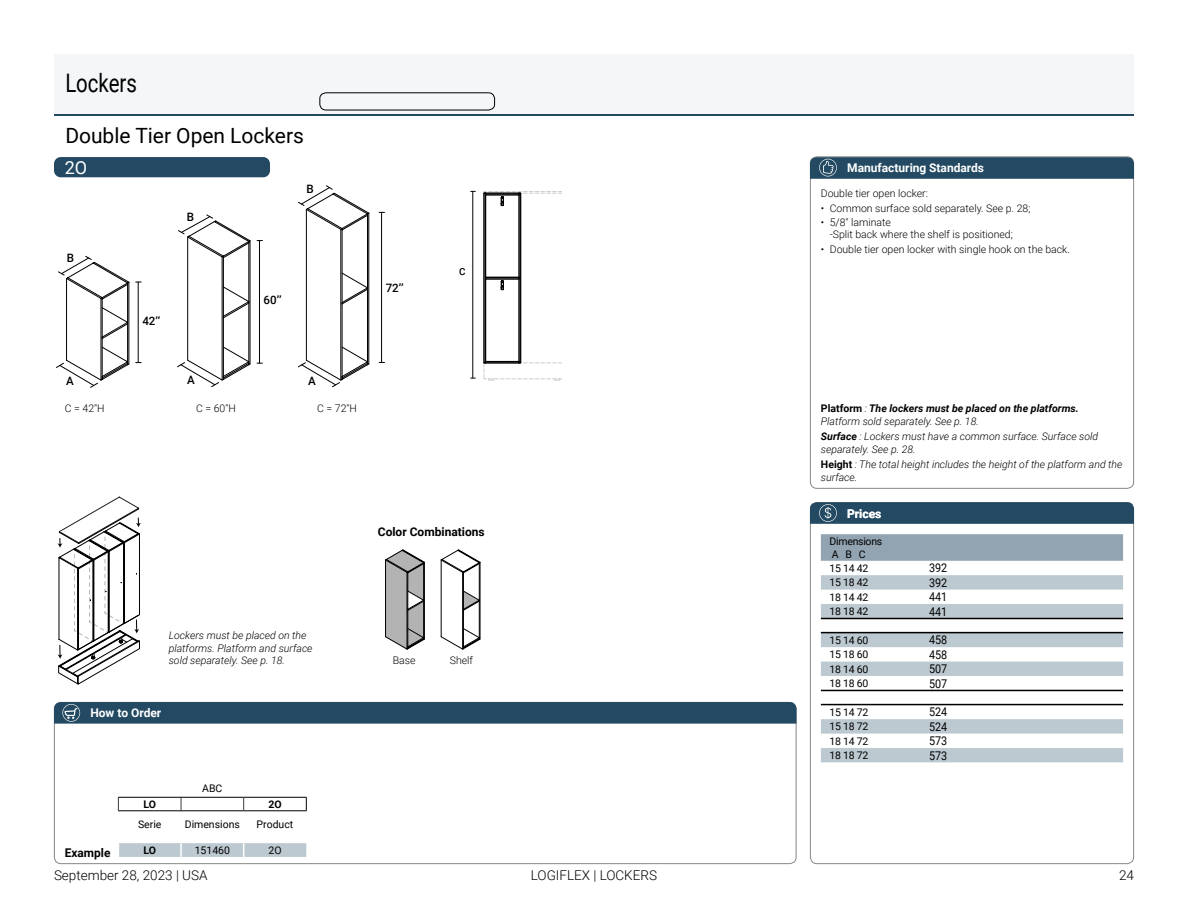
<style>
.page{position:relative;width:1188px;height:918px;background:#fff}
.page>*{position:absolute;margin:0;border:0;box-sizing:border-box;transform-origin:0 0}
.t1{font:25.5px "Roboto";color:#000;scale:.8 1}
.t2{font:21px "Roboto";color:#000}
.t3{font:18px "Roboto";color:#fff}
.t4{font:300 13.5px "Roboto";color:#000}
.t5{font:700 12px "Roboto";color:#fff}
.t6{font:12px "Roboto";letter-spacing:-.01em;color:#000;scale:.9 1}
.t7{font:700 12px "Roboto";color:#000}
.t8{font:500 11.55px "Roboto";color:#000}
.t9{font:italic 300 10.5px/12.6px "Roboto";color:#000}
.t10{font:300 10.5px/12px "Roboto";color:#000}
.t11{font:10.5px/13.5px "Roboto";letter-spacing:-.025em;color:#000}
.t12{font:italic 700 10.5px/12.6px "Roboto";color:#000}
.t13{font:10.5px "Roboto";color:#000}
.t14{font:700 10.5px "Roboto";color:#000}
.t15{font:500 9.75px "Roboto";color:#000}
.s1{font-style:normal}
.s2{font-weight:300}
.s3{font-weight:700}
.s4{font-weight:700;font-style:normal}
</style>
<div class="page">
<div style="left:810px;top:156px;width:324px;height:333px;border:1px solid #878787;border-radius:6px"></div>
<svg style="left:810px;top:157px;width:324px;height:22px;background:#294e67"></svg>
<div style="left:54px;top:702px;width:742px;height:22px;background:#244a63"></div>
<svg style="left:810px;top:502px;width:324px;height:22px;background:#294e66"></svg>
<hr style="left:54px;top:113px;width:1080px;height:3px;background:#244a63">
<div style="left:54px;top:54px;width:1080px;height:59px;background:#f4f6f7"></div>
<div style="left:54px;top:157px;width:216px;height:20px;background:#244a63;border-radius:7px"></div>
<hr style="left:138px;top:282px;width:1px;height:80px;background:#000">
<hr style="left:259px;top:241px;width:1px;height:122px;background:#000">
<hr style="left:381px;top:212px;width:1px;height:150px;background:#000">
<svg style="left:177px;top:214px;width:74px;height:173px"></svg>
<svg style="left:56px;top:256px;width:74px;height:132px"></svg>
<svg style="left:298px;top:185px;width:72px;height:202px"></svg>
<svg style="left:821px;top:534px;width:302px;height:27px;background:#93a5b2"></svg>
<svg style="left:821px;top:575px;width:302px;height:187px"></svg>
<svg style="left:441px;top:550px;width:40px;height:100px"></svg>
<svg style="left:385px;top:549px;width:40px;height:101px;background:#a3a3a3"></svg>
<hr style="left:821px;top:690px;width:302px;height:1px;background:#000">
<hr style="left:821px;top:704px;width:302px;height:1px;background:#000">
<hr style="left:821px;top:618px;width:302px;height:1px;background:#000">
<hr style="left:821px;top:632px;width:302px;height:1px;background:#000">
<svg style="left:58px;top:496px;width:83px;height:189px"></svg>
<svg style="left:484px;top:191px;width:78px;height:189px"></svg>
<hr style="left:473px;top:191px;width:1px;height:187px;background:#000">
<svg style="left:119px;top:843px;width:187px;height:14px;background:#bfcad1"></svg>
<svg style="left:181px;top:798px;width:1px;height:12px"></svg>
<svg style="left:243px;top:798px;width:1px;height:12px"></svg>
<svg style="left:118px;top:798px;width:1px;height:12px"></svg>
<hr style="left:118px;top:797px;width:63px;height:1px;background:#000">
<hr style="left:181px;top:797px;width:63px;height:1px;background:#000">
<hr style="left:244px;top:797px;width:63px;height:1px;background:#000">
<hr style="left:118px;top:810px;width:63px;height:1px;background:#000">
<hr style="left:181px;top:810px;width:63px;height:1px;background:#000">
<hr style="left:244px;top:810px;width:63px;height:1px;background:#000">
<svg style="left:306px;top:798px;width:1px;height:12px"></svg>
<div style="left:319px;top:92px;width:176px;height:18px;border:1px solid #000;border-radius:6px"></div>
<h1 class="t1" style="left:65px;top:65px;width:91px">Lockers</h1>
<h2 class="t2" style="left:65px;top:121px;width:240px">Double Tier Open Lockers</h2>
<h3 class="t3" style="left:65px;top:155px;width:24px">2O</h3>
<p class="t8" style="left:67px;top:250px;width:9px">B</p>
<p class="t8" style="left:187px;top:209px;width:9px">B</p>
<p class="t8" style="left:142px;top:313px;width:19px">42’’</p>
<p class="t8" style="left:66px;top:373px;width:9px">A</p>
<p class="t8" style="left:187px;top:372px;width:9px">A</p>
<p class="t8" style="left:307px;top:181px;width:9px">B</p>
<p class="t8" style="left:264px;top:292px;width:19px">60’’</p>
<p class="t8" style="left:308px;top:372px;width:9px">A</p>
<p class="t10" style="left:65px;top:401px;width:41px">C = 42"H</p>
<p class="t10" style="left:196px;top:401px;width:41px">C = 60"H</p>
<p class="t10" style="left:317px;top:401px;width:41px">C = 72"H</p>
<p class="t8" style="left:386px;top:280px;width:19px">72’’</p>
<p class="t15" style="left:459px;top:265px;width:8px">C</p>
<p class="t9" style="left:169px;top:629px;width:145px">Lockers must be placed on the platforms. Platform and surface sold separately. See p. 18.</p>
<p class="t5" style="left:90px;top:705px;width:72px">How to Order</p>
<p class="t11" style="left:202px;top:781px;width:22px">ABC</p>
<p class="t14" style="left:143px;top:797px;width:14px">LO</p>
<p class="t14" style="left:268px;top:797px;width:15px">2O</p>
<p class="t11" style="left:138px;top:818px;width:25px">Serie</p>
<p class="t13" style="left:185px;top:817px;width:57px">Dimensions</p>
<p class="t13" style="left:257px;top:817px;width:38px">Product</p>
<p class="t7" style="left:65px;top:844px;width:47px">Example</p>
<p class="t14" style="left:143px;top:843px;width:14px">LO</p>
<p class="t11" style="left:195px;top:843px;width:37px">151460</p>
<p class="t11" style="left:268px;top:843px;width:15px">2O</p>
<p class="t4" style="left:54px;top:866px;width:155px">September 28, 2023 | USA</p>
<p class="t7" style="left:378px;top:523px;width:108px">Color Combinations</p>
<p class="t10" style="left:393px;top:654px;width:24px">Base</p>
<p class="t10" style="left:450px;top:654px;width:25px">Shelf</p>
<p class="t4" style="left:531px;top:866px;width:128px">LOGIFLEX | LOCKERS</p>
<p class="t5" style="left:847px;top:159px;width:138px">Manufacturing Standards</p>
<p class="t10" style="left:821px;top:187px;width:109px">Double tier open locker:</p>
<p class="t10" style="left:821px;top:201px;width:211px">• Common surface sold separately. See p. 28;</p>
<p class="t10" style="left:830px;top:216px;width:185px;text-indent:-9px">• 5/8" laminate<br>-Split back where the shelf is positioned;</p>
<p class="t10" style="left:821px;top:243px;width:251px">• Double tier open locker with single hook on the back.</p>
<p class="t12" style="left:821px;top:402px;width:259px"><span class="s1">Platform</span> <span class="s2">:</span> The lockers must be placed on the platforms.<br><span class="s2">Platform sold separately. See p. 18.</span></p>
<p class="t9" style="left:821px;top:430px;width:279px"><span class="s3">Surface</span> : Lockers must have a common surface. Surface sold separately. See p. 28.</p>
<p class="t9" style="left:821px;top:458px;width:303px"><span class="s4">Height</span> : The total height includes the height of the platform and the surface.</p>
<p class="t5" style="left:847px;top:505px;width:36px">Prices</p>
<p class="t11" style="left:830px;top:534px;width:54px">Dimensions<br>A B C<br>15 14 42</p>
<p class="t6" style="left:929px;top:560px;width:21px">392</p>
<p class="t11" style="left:830px;top:575px;width:40px">15 18 42</p>
<p class="t6" style="left:929px;top:574px;width:21px">392</p>
<p class="t11" style="left:830px;top:590px;width:40px">18 14 42</p>
<p class="t6" style="left:929px;top:589px;width:21px">441</p>
<p class="t11" style="left:830px;top:604px;width:40px">18 18 42</p>
<p class="t6" style="left:929px;top:603px;width:21px">441</p>
<p class="t11" style="left:830px;top:633px;width:40px">15 14 60</p>
<p class="t6" style="left:929px;top:632px;width:21px">458</p>
<p class="t11" style="left:830px;top:647px;width:40px">15 18 60</p>
<p class="t6" style="left:929px;top:646px;width:21px">458</p>
<p class="t11" style="left:830px;top:662px;width:40px">18 14 60</p>
<p class="t6" style="left:929px;top:661px;width:21px">507</p>
<p class="t11" style="left:830px;top:676px;width:40px">18 18 60</p>
<p class="t6" style="left:929px;top:675px;width:21px">507</p>
<p class="t11" style="left:830px;top:705px;width:40px">15 14 72</p>
<p class="t6" style="left:929px;top:704px;width:21px">524</p>
<p class="t11" style="left:830px;top:719px;width:40px">15 18 72</p>
<p class="t6" style="left:929px;top:718px;width:21px">524</p>
<p class="t11" style="left:830px;top:734px;width:40px">18 14 72</p>
<p class="t6" style="left:929px;top:733px;width:21px">573</p>
<p class="t11" style="left:830px;top:748px;width:40px">18 18 72</p>
<p class="t6" style="left:929px;top:747px;width:21px">573</p>
<p class="t4" style="left:1119px;top:866px;width:16px">24</p>
</div>
